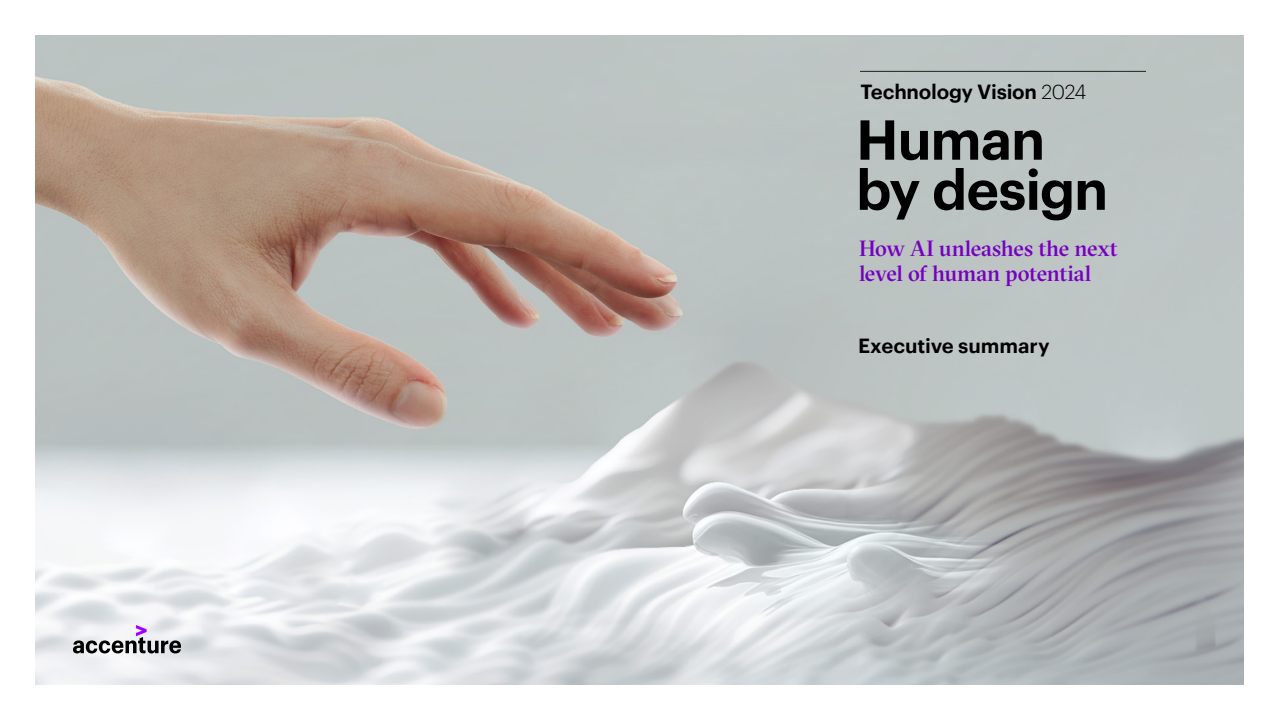
<style>
.page{position:relative;width:1280px;height:720px;background:#fff}
.page>*{position:absolute;margin:0;border:0;box-sizing:border-box;transform-origin:0 0}
.cover_title{font:600 55px/50.1px "Graphik";letter-spacing:-.025em;color:#000}
.subheadline_article{font:500 22px/25px "GT Sectra Fine";letter-spacing:-.01em;color:#7500bf}
.t1{font:600 20px "Graphik";letter-spacing:-.01em;color:#000}
.s1{font-weight:300}
</style>
<div class="page">
<img style="left:35px;top:35px;width:1209px;height:650px">
<svg style="left:73px;top:625px;width:108px;height:29px"></svg>
<hr style="left:860px;top:71px;width:286px;height:1px;background:#231f20">
<p class="t1" style="left:860px;top:77px;width:228px">Technology Vision <span class="s1">2024</span></p>
<p class="cover_title" style="left:856px;top:110px;width:254px">Human by design</p>
<p class="subheadline_article" style="left:859px;top:236px;width:260px">How AI unleashes the next level of human potential</p>
<p class="t1" style="left:858px;top:330px;width:193px">Executive summary</p>
</div>
